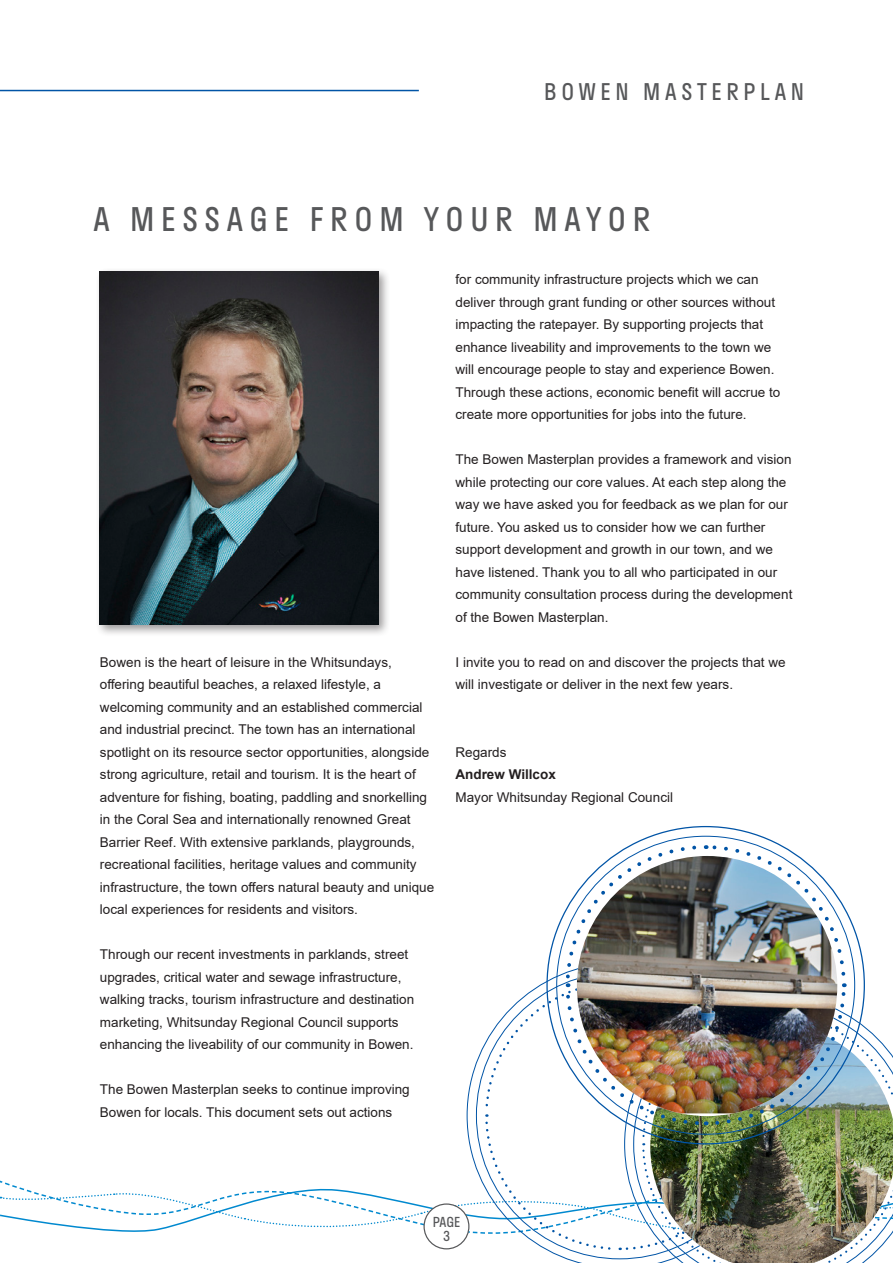
<style>
.page{position:relative;width:893px;height:1263px;background:#fff}
.page>*{position:absolute;margin:0;border:0;box-sizing:border-box;transform-origin:0 0}
.Subhead{font:31.8px "Stratos";letter-spacing:.21em;color:#57585a}
.t1{font:22.5px "Stratos";letter-spacing:.21em;color:#57585a}
.Body{font:13.5px/22.5px "Arial";color:#231f20}
.Body-2{font:700 13.5px "Arial";color:#231f20}
.t2{font:13.5px/14.5px "Stratos";color:#57585a;text-align:center}
</style>
<div class="page">
<hr style="left:0;top:90px;width:419px;height:1px;background:#0154a6">
<div style="left:95px;top:267px;width:296px;height:370px;background:#231f20;opacity:.45"></div>
<img style="left:99px;top:271px;width:279px;height:354px">
<img style="left:0;top:843px;width:893px;height:420px">
<div style="left:424px;top:1204px;width:45px;height:45px;background:#fff;border-radius:50%"></div>
<div style="left:423px;top:1203px;width:46px;height:46px;border:1px solid #57585a;border-radius:50%"></div>
<h2 class="t1" style="left:544px;top:73px;width:261px">BOWEN MASTERPLAN</h2>
<p class="Subhead" style="left:94px;top:194px;width:558px">A MESSAGE FROM YOUR MAYOR</p>
<p class="Body" style="left:100px;top:651px;width:336px">Bowen is the heart of leisure in the Whitsundays, offering beautiful beaches, a relaxed lifestyle, a welcoming community and an established commercial and industrial precinct. The town has an international spotlight on its resource sector opportunities, alongside strong agriculture, retail and tourism. It is the heart of adventure for fishing, boating, paddling and snorkelling in the Coral Sea and internationally renowned Great Barrier Reef. With extensive parklands, playgrounds, recreational facilities, heritage values and community infrastructure, the town offers natural beauty and unique local experiences for residents and visitors.</p>
<p class="Body" style="left:100px;top:943px;width:316px">Through our recent investments in parklands, street upgrades, critical water and sewage infrastructure, walking tracks, tourism infrastructure and destination marketing, Whitsunday Regional Council supports enhancing the liveability of our community in Bowen.</p>
<p class="Body" style="left:100px;top:1078px;width:311px">The Bowen Masterplan seeks to continue improving<br>Bowen for locals. This document sets out actions</p>
<p class="Body" style="left:455px;top:268px;width:326px">for community infrastructure projects which we can deliver through grant funding or other sources without impacting the ratepayer. By supporting projects that enhance liveability and improvements to the town we will encourage people to stay and experience Bowen.<br>Through these actions, economic benefit will accrue to create more opportunities for jobs into the future.</p>
<p class="Body" style="left:455px;top:448px;width:338px">The Bowen Masterplan provides a framework and vision while protecting our core values. At each step along the way we have asked you for feedback as we plan for our future. You asked us to consider how we can further support development and growth in our town, and we have listened. Thank you to all who participated in our community consultation process during the development of the Bowen Masterplan.</p>
<p class="Body" style="left:455px;top:651px;width:332px">I invite you to read on and discover the projects that we will investigate or deliver in the next few years.</p>
<p class="Body" style="left:455px;top:741px;width:53px">Regards</p>
<p class="Body-2" style="left:455px;top:765px;width:102px">Andrew Willcox</p>
<p class="Body" style="left:455px;top:786px;width:219px">Mayor Whitsunday Regional Council</p>
<p class="t2" style="left:433px;top:1214px;width:29px">PAGE<br>3</p>
</div>
